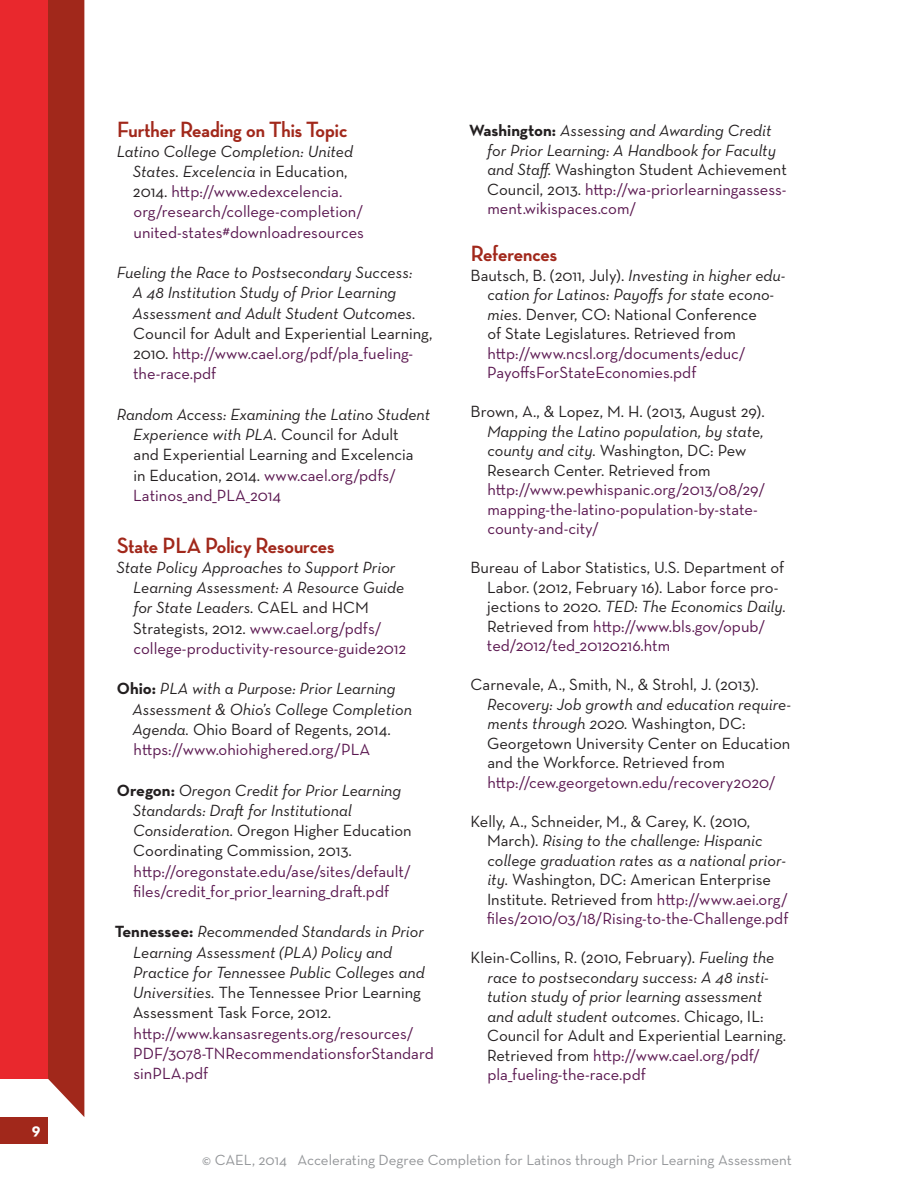
<style>
.page{position:relative;width:918px;height:1188px;background:#fff}
.page>*{position:absolute;margin:0;border:0;box-sizing:border-box;transform-origin:0 0}
.t1{font:700 22.5px "Neutraface Display";color:#a1281b}
.t2{font:italic 16.5px/20.2px "Neutraface Text";color:#231f20}
.t3{font:16.5px/19.5px "Neutraface Text";color:#231f20}
.t4{font:16.5px/20.2px "Neutraface Text";color:#5a1750}
.t5{font:700 16.5px "Neutraface Text";color:#fff}
.t6{font:15px "Neutraface Text";color:#939598}
.s1{font-style:italic;color:#231f20}
.s2{color:#231f20}
.s3{font-style:italic}
.s4{color:#5a1750}
.s5{font-style:normal}
.s6{font-style:normal;color:#5a1750}
.s7{font-weight:700;font-style:normal}
</style>
<div class="page">
<div style="left:48px;top:0;width:36px;height:1117px;background:#a1281b"></div>
<div style="left:0;top:0;width:48px;height:1078px;background:#e9282d"></div>
<div style="left:0;top:1118px;width:48px;height:26px;background:#a1281b"></div>
<p class="t5" style="left:32px;top:1119px;width:10px">9</p>
<h1 class="t1" style="left:117px;top:116px;width:232px">Further Reading on This Topic</h1>
<p class="t4" style="left:133px;top:141px;width:233px;text-indent:-16px"><span class="s1">Latino College Completion: United States. Excelencia</span> <span class="s2">in Education, 2014.</span> http://www.edexcelencia. org/research/college-completion/ united-states#downloadresources</p>
<p class="t2" style="left:133px;top:262px;width:285px;text-indent:-16px">Fueling the Race to Postsecondary Success:<br>A 48 Institution Study of Prior Learning<br>Assessment and Adult Student Outcomes.</p>
<p class="t4" style="left:133px;top:323px;width:301px"><span class="s2">Council for Adult and Experiential Learning,<br>2010.</span> http://www.cael.org/pdf/pla_fueling&shy;the-race.pdf</p>
<p class="t3" style="left:133px;top:404px;width:298px;line-height:20.2px;text-indent:-16px"><span class="s3">Random Access: Examining the Latino Student Experience with PLA.</span> Council for Adult<br>and Experiential Learning and Excelencia<br>in Education, 2014. <span class="s4">www.cael.org/pdfs/ Latinos_and_PLA_2014</span></p>
<h1 class="t1" style="left:117px;top:533px;width:219px">State PLA Policy Resources</h1>
<p class="t2" style="left:133px;top:557px;width:275px;text-indent:-17px">State Policy Approaches to Support Prior Learning Assessment: A Resource Guide for State Leaders. <span class="s5">CAEL and HCM Strategists, 2012.</span> <span class="s6">www.cael.org/pdfs/ college-productivity-resource-guide2012</span></p>
<p class="t2" style="left:133px;top:679px;width:281px;text-indent:-16px"><span class="s7">Ohio:</span> PLA with a Purpose: Prior Learning Assessment &amp; Ohio’s College Completion Agenda. <span class="s5">Ohio Board of Regents, 2014. </span><span class="s6">https://www.ohiohighered.org/PLA</span></p>
<p class="t2" style="left:133px;top:780px;width:280px;text-indent:-16px"><span class="s7">Oregon:</span> Oregon Credit for Prior Learning Standards: Draft for Institutional Consideration. <span class="s5">Oregon Higher Education Coordinating Commission, 2013.</span></p>
<p class="t4" style="left:133px;top:861px;width:280px">http://oregonstate.edu/ase/sites/default/ files/credit_for_prior_learning_draft.pdf</p>
<p class="t2" style="left:133px;top:921px;width:293px;text-indent:-18px"><span class="s7">Tennessee:</span> Recommended Standards in Prior Learning Assessment (PLA) Policy and Practice for Tennessee Public Colleges and Universities. <span class="s5">The Tennessee Prior Learning Assessment Task Force, 2012.</span></p>
<p class="t4" style="left:133px;top:1023px;width:302px">http://www.kansasregents.org/resources/<br>PDF/3078-TNRecommendationsforStandard sinPLA.pdf</p>
<p class="t2" style="left:487px;top:121px;width:301px;line-height:19.5px;text-indent:-18px"><span class="s7">Washington:</span> Assessing and Awarding Credit for Prior Learning: A Handbook for Faculty and Staff. <span class="s5">Washington Student Achievement Council, 2013.</span> <span class="s6">http://wa-priorlearningassess&shy;ment.wikispaces.com/</span></p>
<h1 class="t1" style="left:471px;top:241px;width:88px">References</h1>
<p class="t3" style="left:487px;top:265px;width:299px;text-indent:-17px">Bautsch, B. (2011, July). <span class="s3">Investing in higher edu&shy;cation for Latinos: Payoffs for state econo&shy;mies.</span> Denver, CO: National Conference<br>of State Legislatures. Retrieved from</p>
<p class="t4" style="left:487px;top:343px;width:260px;line-height:19.5px">http://www.ncsl.org/documents/educ/<br>PayoffsForStateEconomies.pdf</p>
<p class="t3" style="left:471px;top:401px;width:296px">Brown, A., &amp; Lopez, M. H. (2013, August 29).</p>
<p class="t2" style="left:487px;top:421px;width:278px;line-height:19.5px">Mapping the Latino population, by state, county and city. <span class="s5">Washington, DC: Pew<br>Research Center. Retrieved from</span></p>
<p class="t4" style="left:487px;top:479px;width:280px;line-height:19.5px">http://www.pewhispanic.org/2013/08/29/ mapping-the-latino-population-by-state&shy;county-and-city/</p>
<p class="t3" style="left:487px;top:557px;width:301px;text-indent:-16px">Bureau of Labor Statistics, U.S. Department of Labor. (2012, February 16). Labor force pro&shy;jections to 2020. <span class="s3">TED: The Economics Daily.<br></span>Retrieved from <span class="s4">http://www.bls.gov/opub/ ted/2012/ted_20120216.htm</span></p>
<p class="t3" style="left:471px;top:674px;width:290px">Carnevale, A., Smith, N., &amp; Strohl, J. (2013).</p>
<p class="t3" style="left:487px;top:694px;width:305px"><span class="s3">Recovery: Job growth and education require&shy;ments through 2020.</span> Washington, DC:<br>Georgetown University Center on Education and the Workforce. Retrieved from</p>
<p class="t4" style="left:487px;top:772px;width:290px">http://cew.georgetown.edu/recovery2020/</p>
<p class="t3" style="left:487px;top:811px;width:303px;text-indent:-16px">Kelly, A., Schneider, M., &amp; Carey, K. (2010, March). <span class="s3">Rising to the challenge: Hispanic college graduation rates as a national prior&shy;ity.</span> Washington, DC: American Enterprise Institute. Retrieved from <span class="s4">http://www.aei.org/ files/2010/03/18/Rising-to-the-Challenge.pdf</span></p>
<p class="t2" style="left:487px;top:948px;width:301px;line-height:19.5px;text-indent:-16px"><span class="s5">Klein-Collins, R. (2010, February).</span> Fueling the race to postsecondary success: A 48 insti&shy;tution study of prior learning assessment and adult student outcomes. <span class="s5">Chicago, IL:<br>Council for Adult and Experiential Learning.<br>Retrieved from</span> <span class="s6">http://www.cael.org/pdf/ pla_fueling-the-race.pdf</span></p>
<p class="t6" style="left:202px;top:1151px;width:591px">© CAEL, 2014 Accelerating Degree Completion for Latinos through Prior Learning Assessment</p>
</div>
